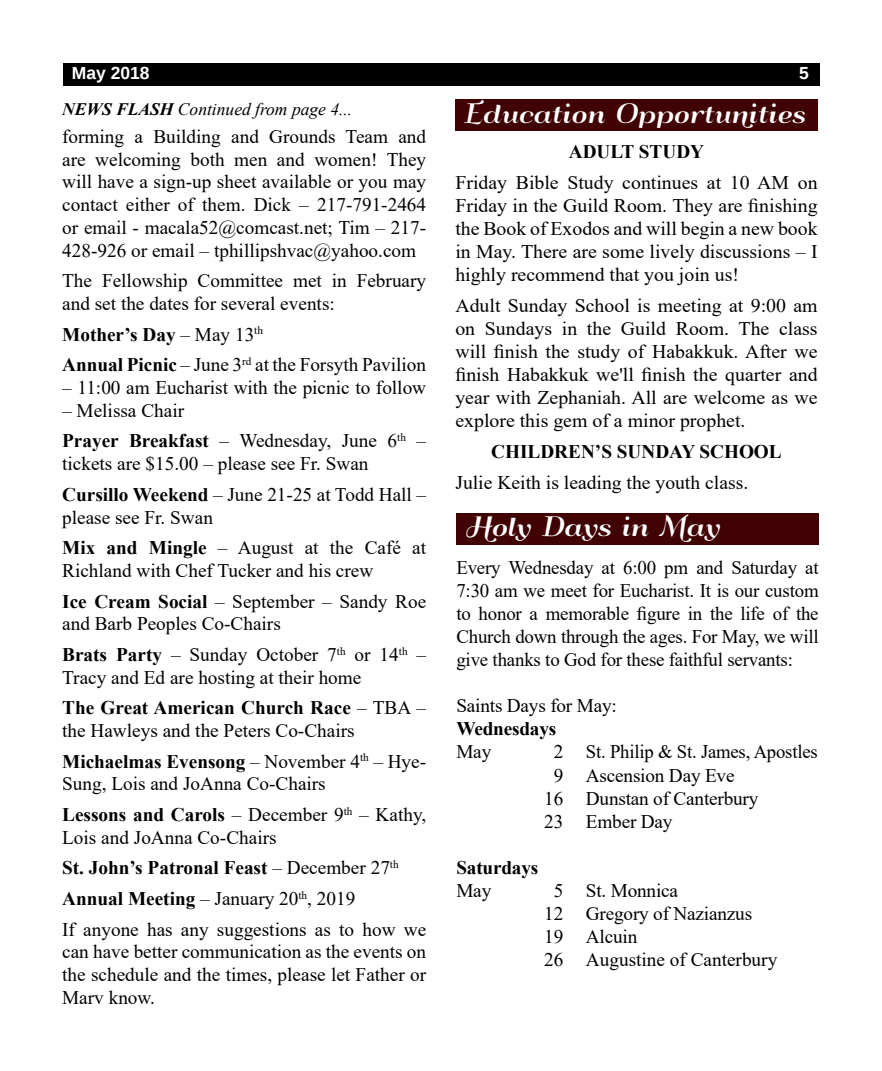
<style>
.page{position:relative;width:882px;height:1071px;background:#fff}
.page>*{position:absolute;margin:0;border:0;box-sizing:border-box;transform-origin:0 0}
.t1{font:24.5px "Qumpellka No 12";color:#fff}
.t2{font:19.25px/23.1px "Times New Roman";color:#000}
.t3{font:700 19.25px "Times New Roman";color:#000}
.t4{font:italic 17.5px "Times New Roman";color:#000}
.t5{font:700 17.5px "Liberation Sans";color:#fff}
.s1{font-weight:700}
</style>
<div class="page">
<div style="left:63px;top:63px;width:756px;height:23px;background:#000"></div>
<div style="left:455px;top:99px;width:363px;height:31px;background:#400203"></div>
<div style="left:456px;top:513px;width:363px;height:31px;background:#400203"></div>
<p class="t5" style="left:72px;top:61px;width:79px">May 2018</p>
<p class="t5" style="left:799px;top:61px;width:11px">5</p>
<p class="t4" style="left:62px;top:97px;width:292px"><span class="s1">NEWS FLASH</span> Continued from page 4...</p>
<p class="t2" style="left:62px;top:125px;width:366px;text-align:justify">forming a Building and Grounds Team and are welcoming both men and women! They will have a sign-up sheet available or you may contact either of them. Dick – 217-791-2464 or email - macala52@comcast.net; Tim – 217- 428-926 or email – tphillipshvac@yahoo.com</p>
<p class="t2" style="left:62px;top:269px;width:366px">The Fellowship Committee met in February and set the dates for several events:</p>
<p class="t2" style="left:62px;top:318px;width:366px;line-height:30.6px"><span class="s1">Mother’s Day</span> – May 13<sup>th<br></sup><span class="s1">Annual Picnic</span> – June 3<sup>rd</sup> at the Forsyth Pavilion</p>
<p class="t2" style="left:62px;top:375px;width:365px">– 11:00 am Eucharist with the picnic to follow</p>
<p class="t2" style="left:62px;top:394px;width:366px;line-height:30.6px">– Melissa Chair<br><span class="s1">Prayer Breakfast</span> – Wednesday, June 6<sup>th</sup> –</p>
<p class="t2" style="left:62px;top:448px;width:366px;line-height:30.6px">tickets are $15.00 – please see Fr. Swan<br><span class="s1">Cursillo Weekend</span> – June 21-25 at Todd Hall –</p>
<p class="t2" style="left:62px;top:501px;width:366px;line-height:30.6px">please see Fr. Swan<br><span class="s1">Mix and Mingle</span> – August at the Café at</p>
<p class="t2" style="left:62px;top:555px;width:366px;line-height:30.6px">Richland with Chef Tucker and his crew<br><span class="s1">Ice Cream Social</span> – September – Sandy Roe</p>
<p class="t2" style="left:62px;top:608px;width:365px;line-height:30.6px">and Barb Peoples Co-Chairs<br><span class="s1">Brats Party</span> – Sunday October 7<sup>th</sup> or 14<sup>th</sup> –</p>
<p class="t2" style="left:62px;top:661px;width:366px;line-height:30.6px">Tracy and Ed are hosting at their home<br><span class="s1">The Great American Church Race</span> – TBA –</p>
<p class="t2" style="left:62px;top:715px;width:365px;line-height:30.6px">the Hawleys and the Peters Co-Chairs<br><span class="s1">Michaelmas Evensong</span> – November 4<sup>th</sup> – Hye-</p>
<p class="t2" style="left:62px;top:768px;width:366px;line-height:30.6px">Sung, Lois and JoAnna Co-Chairs<br><span class="s1">Lessons and Carols</span> – December 9<sup>th</sup> – Kathy,</p>
<p class="t2" style="left:62px;top:821px;width:366px;line-height:30.6px">Lois and JoAnna Co-Chairs<br><span class="s1">St. John’s Patronal Feast</span> – December 27<sup>th </sup><span class="s1">Annual Meeting</span> – January 20<sup>th</sup>, 2019<br>If anyone has any suggestions as to how we</p>
<p class="t2" style="left:62px;top:940px;width:366px;text-align:justify">can have better communication as the events on the schedule and the times, please let Father or Marv know.</p>
<p class="t1" style="left:462px;top:95px;width:344px">Education Opportunities</p>
<p class="t3" style="left:569px;top:137px;width:137px">ADULT STUDY</p>
<p class="t2" style="left:455px;top:170px;width:364px;text-align:justify">Friday Bible Study continues at 10 AM on Friday in the Guild Room. They are finishing the Book of Exodos and will begin a new book in May. There are some lively discussions – I highly recommend that you join us!</p>
<p class="t2" style="left:455px;top:293px;width:364px;text-align:justify">Adult Sunday School is meeting at 9:00 am on Sundays in the Guild Room. The class will finish the study of Habakkuk. After we finish Habakkuk we'll finish the quarter and year with Zephaniah. All are welcome as we explore this gem of a minor prophet.</p>
<p class="t3" style="left:491px;top:438px;width:292px">CHILDREN’S SUNDAY SCHOOL</p>
<p class="t2" style="left:455px;top:471px;width:294px">Julie Keith is leading the youth class.</p>
<p class="t1" style="left:465px;top:508px;width:256px">Holy Days in May</p>
<p class="t2" style="left:456px;top:555px;width:364px;text-align:justify">Every Wednesday at 6:00 pm and Saturday at 7:30 am we meet for Eucharist. It is our custom to honor a memorable figure in the life of the Church down through the ages. For May, we will give thanks to God for these faithful servants:</p>
<p class="t2" style="left:456px;top:694px;width:162px">Saints Days for May:</p>
<p class="t3" style="left:456px;top:715px;width:101px">Wednesdays</p>
<p class="t2" style="left:456px;top:740px;width:36px">May</p>
<p class="t2" style="left:554px;top:740px;width:266px">2 St. Philip &amp; St. James, Apostles</p>
<p class="t2" style="left:554px;top:763px;width:182px">9 Ascension Day Eve</p>
<p class="t2" style="left:544px;top:786px;width:216px">16 Dunstan of Canterbury</p>
<p class="t2" style="left:544px;top:809px;width:130px">23 Ember Day</p>
<p class="t3" style="left:456px;top:854px;width:83px">Saturdays</p>
<p class="t2" style="left:456px;top:878px;width:36px">May</p>
<p class="t2" style="left:544px;top:878px;width:235px;text-indent:9px">5 St. Monnica<br>12 Gregory of Nazianzus<br>19 Alcuin<br>26 Augustine of Canterbury</p>
</div>
